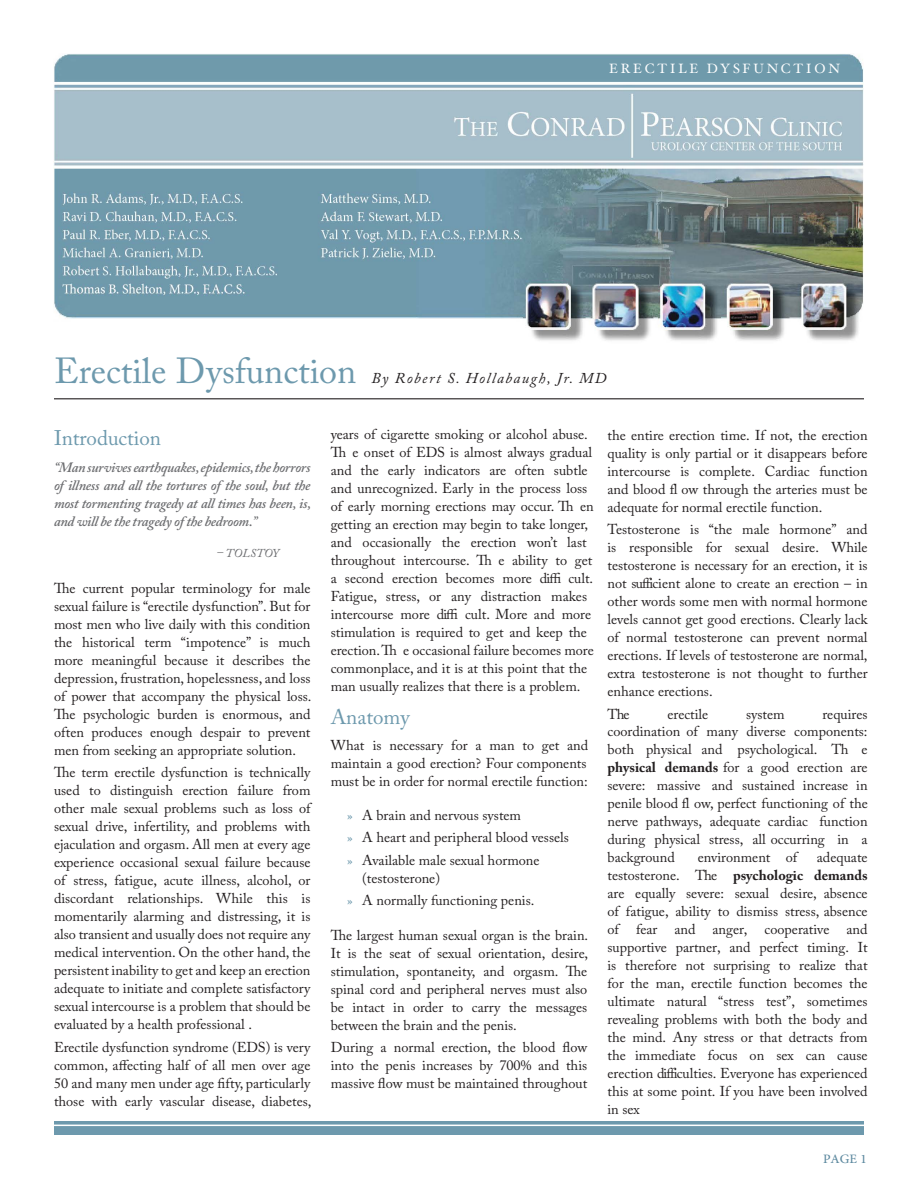
<style>
.page{position:relative;width:918px;height:1188px;background:#fff}
.page>*{position:absolute;margin:0;border:0;box-sizing:border-box;transform-origin:0 0}
.t1{font:36px "Adobe Caslon Pro";color:#6d99ad}
.t2{font:21px "Adobe Caslon Pro";color:#6d99ad}
.t3{font:18px "Adobe Arabic";color:#5e8aa0}
.t4{font:italic 15px "Adobe Caslon Pro";letter-spacing:.1em;color:#231f20}
.t5{font:14.25px/18px "Adobe Caslon Pro";color:#231f20;text-align:justify}
.t6{font:italic 600 14.25px/18px "Adobe Caslon Pro";letter-spacing:-.02em;color:#6c6d70;text-align:justify}
.t7{font:13.5px "Hoefler Text";letter-spacing:.2em;color:#fff}
.t8{font:italic 12px "Adobe Caslon Pro";letter-spacing:.015em;color:#6c6d70}
.s1{font-size:13.5px;color:#6d99ad}
.s2{font-weight:700}
</style>
<div class="page">
<div style="left:732px;top:330px;width:46px;height:46px;border:3px solid #fff;border-radius:6px"></div>
<hr style="left:54px;top:398px;width:810px;height:1px;background:#231f20">
<div style="left:54px;top:1121px;width:810px;height:13px;background:#6d99ad"></div>
<hr style="left:26px;top:1125px;width:864px;height:1px;background:#fff">
<img style="left:54px;top:54px;width:810px;height:289px">
<p class="t7" style="left:609px;top:61px;width:232px">ERECTILE DYSFUNCTION</p>
<h1 class="t1" style="left:54px;top:350px;width:304px">Erectile Dysfunction</h1>
<p class="t4" style="left:371px;top:369px;width:236px">By Robert S. Hollabaugh, Jr. MD</p>
<h2 class="t2" style="left:54px;top:426px;width:109px">Introduction</h2>
<p class="t6" style="left:54px;top:458px;width:258px">“Man survives earthquakes, epidemics, the horrors of illness and all the tortures of the soul, but the most tormenting tragedy at all times has been, is, and will be the tragedy of the bedroom.”</p>
<p class="t8" style="left:217px;top:546px;width:64px">– TOLSTOY</p>
<p class="t5" style="left:54px;top:579px;width:259px">The current popular terminology for male sexual failure is “erectile dysfunction”. But for most men who live daily with this condition the historical term “impotence” is much more meaningful because it describes the depression, frustration, hopelessness, and loss of power that accompany the physical loss.<br>The psychologic burden is enormous, and often produces enough despair to prevent men from seeking an appropriate solution.</p>
<p class="t5" style="left:54px;top:763px;width:258px">The term erectile dysfunction is technically used to distinguish erection failure from other male sexual problems such as loss of sexual drive, infertility, and problems with ejaculation and orgasm. All men at every age experience occasional sexual failure because of stress, fatigue, acute illness, alcohol, or discordant relationships. While this is momentarily alarming and distressing, it is also transient and usually does not require any medical intervention. On the other hand, the persistent inability to get and keep an erection adequate to initiate and complete satisfactory sexual intercourse is a problem that should be evaluated by a health professional .</p>
<p class="t5" style="left:54px;top:1038px;width:259px">Erectile dysfunction syndrome (EDS) is very common, affecting half of all men over age 50 and many men under age fifty, particularly those with early vascular disease, diabetes,</p>
<p class="t5" style="left:331px;top:425px;width:265px;text-align:left">years of cigarette smoking or alcohol abuse.<br>Th e onset of EDS is almost always gradual and the early indicators are often subtle and unrecognized. Early in the process loss of early morning erections may occur. Th en getting an erection may begin to take longer, and occasionally the erection won’t last throughout intercourse. Th e ability to get a second erection becomes more diffi cult.<br>Fatigue, stress, or any distraction makes intercourse more diffi cult. More and more stimulation is required to get and keep the erection.Th e occasional failure becomes more commonplace, and it is at this point that the man usually realizes that there is a problem.</p>
<h2 class="t2" style="left:331px;top:704px;width:81px">Anatomy</h2>
<p class="t5" style="left:331px;top:737px;width:259px;text-align:left">What is necessary for a man to get and maintain a good erection? Four components must be in order for normal erectile function:</p>
<p class="t5" style="left:347px;top:804px;width:223px;line-height:22.4px;text-align:left"><span class="s1">»</span> A brain and nervous system<br><span class="s1">»</span> A heart and peripheral blood vessels <span class="s1">»</span> Available male sexual hormone</p>
<p class="t5" style="left:347px;top:866px;width:189px;line-height:22.4px;text-indent:15px">(testosterone)<br><span class="s1">»</span> A normally functioning penis.</p>
<p class="t5" style="left:331px;top:926px;width:259px">The largest human sexual organ is the brain.<br>It is the seat of sexual orientation, desire, stimulation, spontaneity, and orgasm. The spinal cord and peripheral nerves must also be intact in order to carry the messages between the brain and the penis.</p>
<p class="t5" style="left:331px;top:1038px;width:258px">During a normal erection, the blood flow into the penis increases by 700% and this massive flow must be maintained throughout</p>
<p class="t5" style="left:608px;top:426px;width:262px">the entire erection time. If not, the erection quality is only partial or it disappears before intercourse is complete. Cardiac function and blood fl ow through the arteries must be adequate for normal erectile function.</p>
<p class="t5" style="left:608px;top:520px;width:262px">Testosterone is “the male hormone” and is responsible for sexual desire. While testosterone is necessary for an erection, it is not sufficient alone to create an erection – in other words some men with normal hormone levels cannot get good erections. Clearly lack of normal testosterone can prevent normal erections. If levels of testosterone are normal, extra testosterone is not thought to further enhance erections.</p>
<p class="t5" style="left:608px;top:705px;width:24px">The</p>
<p class="t5" style="left:667px;top:705px;width:42px">erectile</p>
<p class="t5" style="left:746px;top:705px;width:40px">system</p>
<p class="t5" style="left:608px;top:705px;width:262px;text-indent:215px">requires coordination of many diverse components: both physical and psychological. Th e <span class="s2">physical demands</span> for a good erection are severe: massive and sustained increase in penile blood fl ow, perfect functioning of the nerve pathways, adequate cardiac function during physical stress, all occurring in a background</p>
<p class="t5" style="left:608px;top:848px;width:262px;text-indent:209px">adequate testosterone. The <span class="s2">psychologic demands </span>are equally severe: sexual desire, absence of fatigue, ability to dismiss stress, absence of fear and anger, cooperative and supportive partner, and perfect timing. It is therefore not surprising to realize that for the man, erectile function becomes the ultimate natural “stress test”, sometimes revealing problems with both the body and the mind. Any stress or that detracts from the immediate focus on sex can cause erection difficulties. Everyone has experienced this at some point. If you have been involved in sex</p>
<p class="t5" style="left:698px;top:848px;width:101px">environment of</p>
<p class="t3" style="left:823px;top:1147px;width:45px">PAGE 1</p>
</div>
